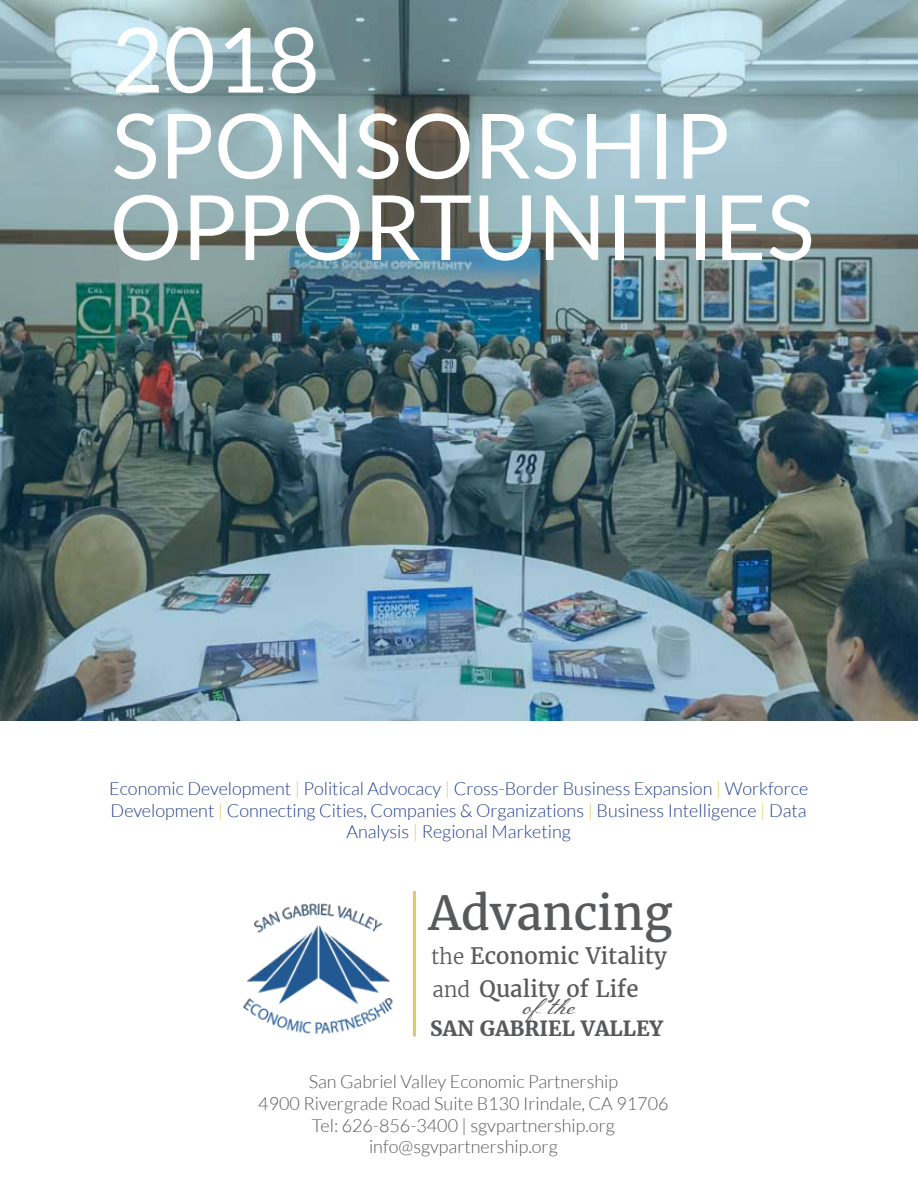
<style>
.page{position:relative;width:918px;height:1188px;background:#fff}
.page>*{position:absolute;margin:0;border:0;box-sizing:border-box;transform-origin:0 0}
.t1{font:90px/81.4px "Lato";color:#fff}
.t2{font:46.5px "Merriweather";color:#58595b}
.t3{font:24.15px "Meie Script";color:#58595b}
.t4{font:22.35px "Merriweather";color:#58595b}
.t5{font:700 20.7px "Merriweather";color:#58595b}
.t6{font:300 18px/21.6px "Lato";color:#25408f;text-align:center}
.t7{font:300 18px/21.6px "Lato";color:#58595b;text-align:center}
.s1{color:#dfca61}
.s2{font-weight:300;font-size:20.7px}
</style>
<div class="page">
<img style="left:243px;top:903px;width:150px;height:131px">
<hr style="left:413px;top:891px;width:3px;height:145px;background:#dfca61">
<img style="left:0;top:0;width:918px;height:720px">
<h1 class="t1" style="left:111px;top:19px;width:210px">2018</h1>
<h1 class="t1" style="left:110px;top:105px;width:706px">SPONSORSHIP<br>OPPORTUNITIES</h1>
<p class="t6" style="left:109px;top:778px;width:701px">Economic Development <span class="s1">|</span> Political Advocacy <span class="s1">|</span> Cross-Border Business Expansion <span class="s1">|</span> Workforce<br>Development <span class="s1">|</span> Connecting Cities, Companies &amp; Organizations <span class="s1">|</span> Business Intelligence <span class="s1">|</span> Data<br>Analysis <span class="s1">|</span> Regional Marketing</p>
<h2 class="t2" style="left:429px;top:882px;width:245px">Advancing</h2>
<p class="t4" style="left:433px;top:973px;width:207px"><span class="s2">and</span> Quality of Life</p>
<h3 class="t3" style="left:523px;top:993px;width:54px">ofthe</h3>
<p class="t4" style="left:431px;top:941px;width:237px"><span class="s2">the</span> Economic Vitality</p>
<p class="t5" style="left:430px;top:1015px;width:235px">SAN GABRIEL VALLEY</p>
<p class="t7" style="left:258px;top:1071px;width:412px">San Gabriel Valley Economic Partnership<br>4900 Rivergrade Road Suite B130 Irindale, CA 91706<br>Tel: 626-856-3400 | sgvpartnership.org info@sgvpartnership.org</p>
</div>
